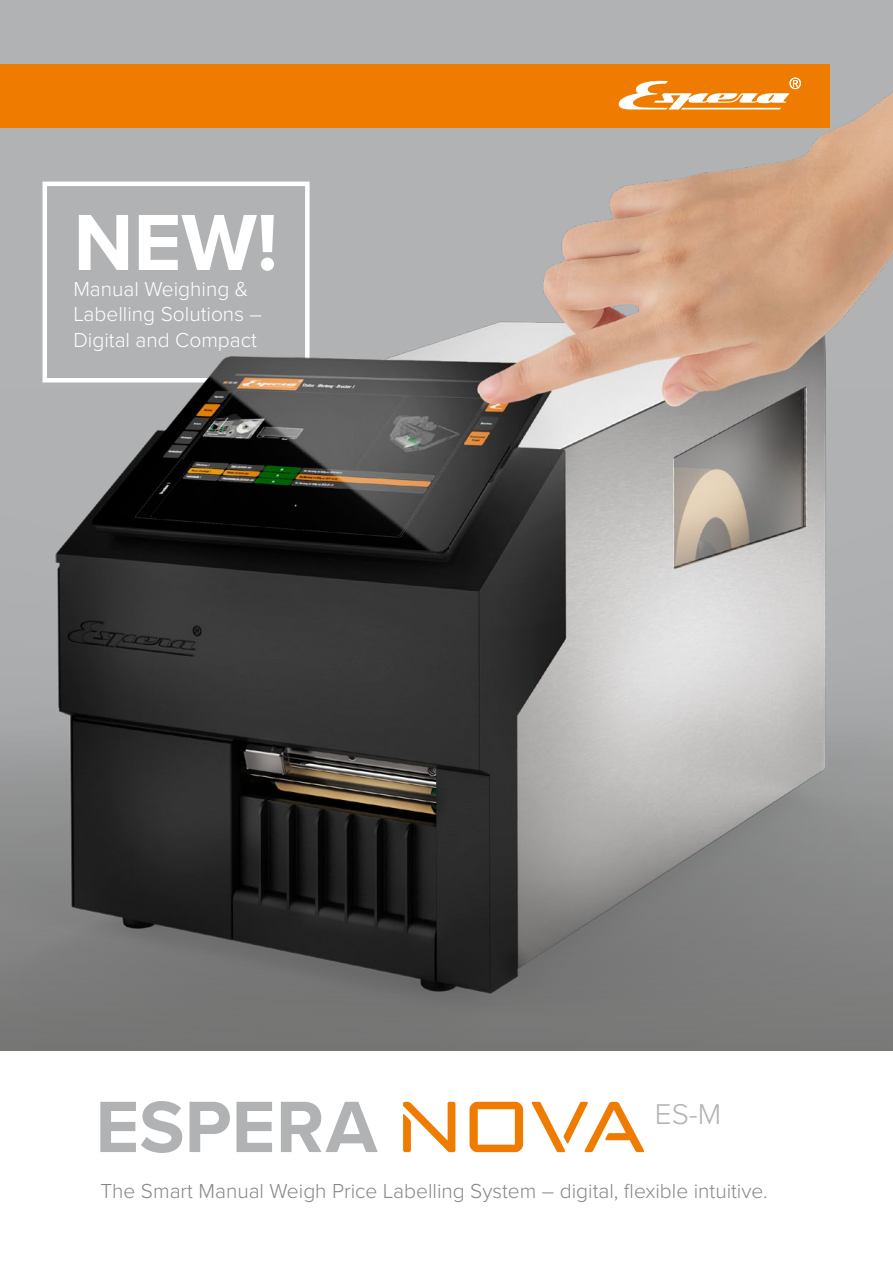
<style>
.page{position:relative;width:893px;height:1263px;background:#fff}
.page>*{position:absolute;margin:0;border:0;box-sizing:border-box;transform-origin:0 0}
.t1{font:700 82.5px "Proxima Nova";color:#fff}
.t2{font:300 29.7px "Proxima Nova";color:#b1b2b3}
.t3{font:300 21px "Proxima Nova";color:#878786}
.t4{font:300 21px/25.5px "Proxima Nova";color:#fff}
</style>
<div class="page">
<div style="left:0;top:0;width:893px;height:1050px;background:#b1b2b3"></div>
<svg style="left:100px;top:1101px;width:82px;height:52px"></svg>
<svg style="left:189px;top:1102px;width:41px;height:50px"></svg>
<svg style="left:237px;top:1102px;width:35px;height:50px"></svg>
<svg style="left:281px;top:1102px;width:97px;height:50px"></svg>
<svg style="left:532px;top:1102px;width:112px;height:50px"></svg>
<svg style="left:403px;top:1102px;width:52px;height:50px"></svg>
<svg style="left:470px;top:1102px;width:53px;height:50px"></svg>
<img style="left:0;top:64px;width:893px;height:986px">
<div style="left:0;top:64px;width:829px;height:64px;background:#ef7c00"></div>
<svg style="left:619px;top:78px;width:182px;height:31px"></svg>
<h1 class="t1" style="left:73px;top:181px;width:206px">NEW!</h1>
<p class="t4" style="left:73px;top:275px;width:190px">Manual Weighing &amp;<br>Labelling Solutions –<br>Digital and Compact</p>
<h2 class="t2" style="left:655px;top:1092px;width:68px">ES-M</h2>
<p class="t3" style="left:100px;top:1175px;width:669px">The Smart Manual Weigh Price Labelling System – digital, flexible intuitive.</p>
</div>
